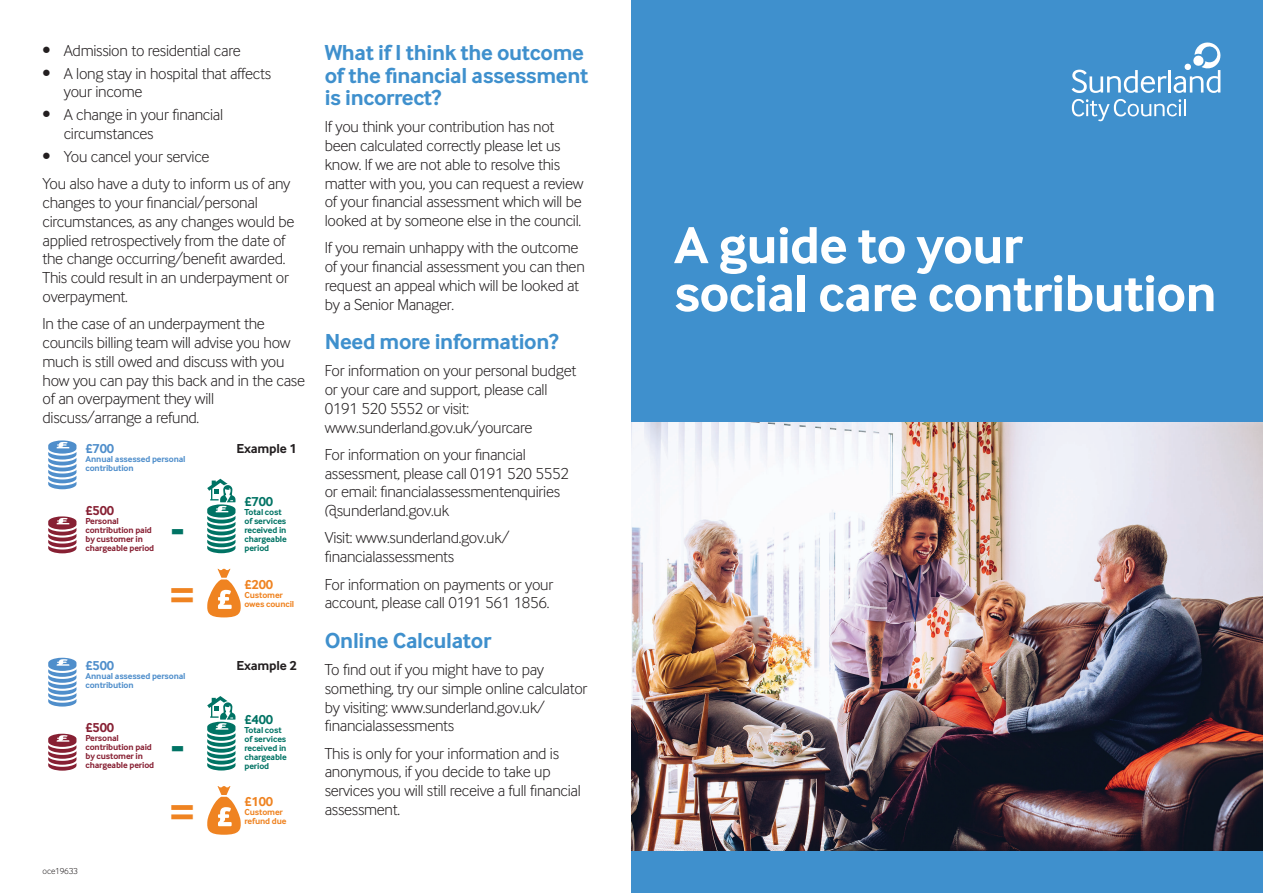
<style>
.page{position:relative;width:1263px;height:893px;background:#fff}
.page>*{position:absolute;margin:0;border:0;box-sizing:border-box;transform-origin:0 0}
.t1{font:700 54px/48px "Inter Face Da Ma";letter-spacing:-.015em;color:#fff}
.t2{font:700 43.5px "Inter Face Da Ma";color:#007364}
.t3{font:700 43.5px "Inter Face Da Ma";color:#ef8321}
.t4{font:700 22.5px/22.5px "Inter Face Da Ma";letter-spacing:-.015em;color:#3f90cd}
.t5{font:16.5px/18.8px "Inter Face Da Ma Lt";letter-spacing:-.015em;color:#231f20}
.t6{font:700 13.5px "Inter Face Da Ma";letter-spacing:-.015em;color:#231f20}
.t7{font:700 13.5px "Inter Face Da Ma";letter-spacing:-.015em;color:#4f8ecb}
.t8{font:700 13.5px "Inter Face Da Ma";letter-spacing:-.015em;color:#ef8321}
.t9{font:700 13.5px "Inter Face Da Ma";letter-spacing:-.015em;color:#872033}
.t10{font:700 13.5px "Inter Face Da Ma";letter-spacing:-.015em;color:#007364}
.t11{font:700 9px/9px "Inter Face Da Ma";letter-spacing:-.015em;color:#872033}
.t12{font:700 9px/9px "Inter Face Da Ma";letter-spacing:-.015em;color:#007364}
.t13{font:700 9px/9px "Inter Face Da Ma";letter-spacing:-.015em;color:#4f8ecb}
.t14{font:700 9px/9px "Inter Face Da Ma";letter-spacing:-.015em;color:#ef8321}
.t15{font:9px "Inter Face Da Ma Lt";letter-spacing:-.015em;color:#231f20}
</style>
<div class="page">
<div style="left:631px;top:0;width:632px;height:893px;background:#3f90cd"></div>
<svg style="left:48px;top:440px;width:28px;height:49px"></svg>
<svg style="left:48px;top:516px;width:28px;height:37px"></svg>
<svg style="left:207px;top:479px;width:28px;height:74px"></svg>
<svg style="left:207px;top:569px;width:34px;height:48px"></svg>
<svg style="left:48px;top:658px;width:28px;height:49px"></svg>
<svg style="left:48px;top:734px;width:28px;height:37px"></svg>
<svg style="left:207px;top:696px;width:28px;height:74px"></svg>
<svg style="left:207px;top:786px;width:34px;height:49px"></svg>
<svg style="left:1071px;top:70px;width:95px;height:23px"></svg>
<hr style="left:1168px;top:70px;width:3px;height:23px;background:#fff">
<svg style="left:1072px;top:99px;width:114px;height:22px"></svg>
<svg style="left:1173px;top:43px;width:47px;height:50px"></svg>
<img style="left:631px;top:422px;width:632px;height:428px">
<p class="t5" style="left:43px;top:43px;width:200px">• Admission to residential care</p>
<p class="t5" style="left:64px;top:66px;width:209px;text-indent:-21px">• A long stay in hospital that affects your income</p>
<p class="t5" style="left:64px;top:107px;width:161px;text-indent:-21px">• A change in your financial circumstances</p>
<p class="t5" style="left:43px;top:145px;width:249px;line-height:27.3px">• You cancel your service<br>You also have a duty to inform us of any</p>
<p class="t5" style="left:43px;top:195px;width:253px">changes to your financial/personal circumstances, as any changes would be applied retrospectively from the date of the change occurring/benefit awarded.<br>This could result in an underpayment or overpayment.</p>
<p class="t5" style="left:43px;top:316px;width:264px">In the case of an underpayment the councils billing team will advise you how much is still owed and discuss with you how you can pay this back and in the case of an overpayment they will discuss/arrange a refund.</p>
<p class="t7" style="left:86px;top:444px;width:30px">£700</p>
<p class="t13" style="left:86px;top:456px;width:102px">Annual assessed personal contribution</p>
<p class="t9" style="left:86px;top:506px;width:30px">£500</p>
<p class="t11" style="left:86px;top:517px;width:70px">Personal contribution paid by customer in chargeable period</p>
<h2 class="t2" style="left:170px;top:514px;width:16px">-</h2>
<h2 class="t3" style="left:170px;top:580px;width:25px">=</h2>
<p class="t7" style="left:86px;top:661px;width:30px">£500</p>
<p class="t13" style="left:86px;top:673px;width:102px">Annual assessed personal contribution</p>
<p class="t9" style="left:86px;top:723px;width:30px">£500</p>
<p class="t11" style="left:86px;top:734px;width:70px">Personal contribution paid by customer in chargeable period</p>
<h2 class="t2" style="left:170px;top:731px;width:16px">-</h2>
<h2 class="t3" style="left:170px;top:797px;width:25px">=</h2>
<p class="t15" style="left:43px;top:868px;width:37px">oce19633</p>
<p class="t6" style="left:236px;top:444px;width:62px">Example 1</p>
<p class="t10" style="left:244px;top:497px;width:30px">£700</p>
<p class="t12" style="left:244px;top:509px;width:44px">Total cost of services received in chargeable period</p>
<p class="t8" style="left:244px;top:580px;width:30px">£200</p>
<p class="t14" style="left:244px;top:591px;width:51px">Customer owes council</p>
<p class="t6" style="left:236px;top:661px;width:62px">Example 2</p>
<p class="t10" style="left:244px;top:715px;width:30px">£400</p>
<p class="t12" style="left:244px;top:726px;width:44px">Total cost of services received in chargeable period</p>
<p class="t8" style="left:244px;top:797px;width:30px">£100</p>
<p class="t14" style="left:244px;top:808px;width:43px">Customer refund due</p>
<h3 class="t4" style="left:325px;top:44px;width:265px">What if I think the outcome of the financial assessment is incorrect?</h3>
<p class="t5" style="left:325px;top:119px;width:260px">If you think your contribution has not been calculated correctly please let us know. If we are not able to resolve this matter with you, you can request a review of your financial assessment which will be looked at by someone else in the council.</p>
<p class="t5" style="left:325px;top:240px;width:261px">If you remain unhappy with the outcome of your financial assessment you can then request an appeal which will be looked at by a Senior Manager.</p>
<h3 class="t4" style="left:325px;top:333px;width:235px">Need more information?</h3>
<p class="t5" style="left:325px;top:363px;width:253px">For information on your personal budget or your care and support, please call 0191 520 5552 or visit: www.sunderland.gov.uk/yourcare</p>
<p class="t5" style="left:325px;top:447px;width:246px">For information on your financial assessment, please call 0191 520 5552 or email: financialassessmentenquiries @sunderland.gov.uk</p>
<p class="t5" style="left:325px;top:530px;width:186px">Visit: www.sunderland.gov.uk/ financialassessments</p>
<p class="t5" style="left:325px;top:576px;width:230px">For information on payments or your account, please call 0191 561 1856.</p>
<h3 class="t4" style="left:325px;top:631px;width:168px">Online Calculator</h3>
<p class="t5" style="left:325px;top:662px;width:264px">To find out if you might have to pay something, try our simple online calculator by visiting: www.sunderland.gov.uk/ financialassessments</p>
<p class="t5" style="left:325px;top:745px;width:258px">This is only for your information and is anonymous, if you decide to take up services you will still receive a full financial assessment.</p>
<h1 class="t1" style="left:674px;top:227px;width:544px">A guide to your<br>social care contribution</h1>
</div>
